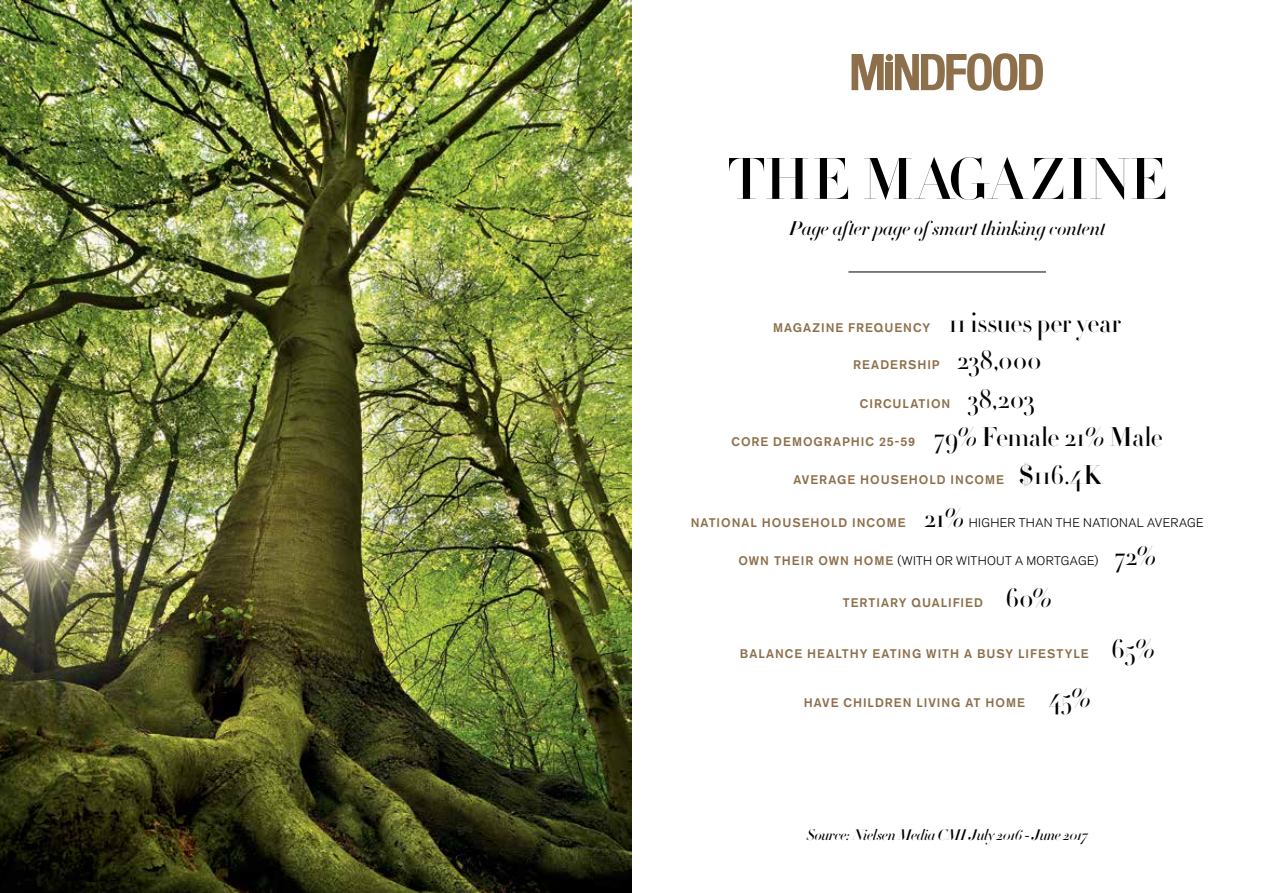
<style>
.page{position:relative;width:1263px;height:893px;background:#fff}
.page>*{position:absolute;margin:0;border:0;box-sizing:border-box;transform-origin:0 0}
.t1{font:500 57.6px "HTF Didot M96";color:#000}
.t2{font:500 26.55px "HTF Didot M96";letter-spacing:-.005em;color:#000}
.t3{font:italic 500 19.5px "HTF Didot M96";color:#000}
.t4{font:italic 500 15px "HTF Didot M96";letter-spacing:-.015em;color:#000}
.t5{font:500 12.45px "Akzidenz Grotesk Pro";letter-spacing:.08em;color:#8d6f4b}
.t6{font:300 12.45px "Akzidenz Grotesk Pro";letter-spacing:.025em;color:#000}
.s1{font-family:"HTF Didot M96";font-size:26.55px;color:#000}
.s2{font-weight:500;color:#8d6f4b}
.s3{font-family:"HTF Didot M96";font-weight:500;font-size:26.55px}
</style>
<div class="page">
<img style="left:0;top:0;width:631px;height:893px">
<svg style="left:851px;top:54px;width:33px;height:36px"></svg>
<div style="left:886px;top:63px;width:7px;height:27px;background:#8d6f4b"></div>
<svg style="left:895px;top:53px;width:148px;height:38px"></svg>
<div style="left:886px;top:54px;width:7px;height:7px;background:#8d6f4b;border-radius:50%"></div>
<hr style="left:848px;top:272px;width:198px;height:1px;background:#000">
<h1 class="t1" style="left:728px;top:138px;width:440px">THE MAGAZINE</h1>
<h3 class="t3" style="left:789px;top:213px;width:317px">Page after page of smart thinking content</h3>
<p class="t5" style="left:773px;top:320px;width:350px">MAGAZINE FREQUENCY <span class="s1">11 issues per year</span></p>
<p class="t5" style="left:853px;top:357px;width:88px">READERSHIP</p>
<h2 class="t2" style="left:957px;top:341px;width:86px">238,000</h2>
<p class="t5" style="left:860px;top:395px;width:92px">CIRCULATION</p>
<h2 class="t2" style="left:968px;top:379px;width:68px">38,203</h2>
<p class="t5" style="left:731px;top:433px;width:433px">CORE DEMOGRAPHIC 25-59 <span class="s1">79% Female 21% Male</span></p>
<p class="t5" style="left:793px;top:471px;width:309px">AVERAGE HOUSEHOLD INCOME <span class="s1">$116.4K</span></p>
<p class="t6" style="left:691px;top:515px;width:514px"><span class="s2">NATIONAL HOUSEHOLD INCOME</span> <span class="s3">21%</span> HIGHER THAN THE NATIONAL AVERAGE</p>
<p class="t6" style="left:738px;top:553px;width:419px"><span class="s2">OWN THEIR OWN HOME</span> (WITH OR WITHOUT A MORTGAGE) <span class="s3">72%</span></p>
<p class="t5" style="left:843px;top:594px;width:210px">TERTIARY QUALIFIED <span class="s1">60%</span></p>
<p class="t5" style="left:740px;top:646px;width:416px">BALANCE HEALTHY EATING WITH A BUSY LIFESTYLE <span class="s1">65%</span></p>
<p class="t5" style="left:804px;top:694px;width:289px">HAVE CHILDREN LIVING AT HOME <span class="s1">45%</span></p>
<p class="t4" style="left:806px;top:823px;width:283px">Source: Nielsen Media CMI July 2016 - June 2017</p>
</div>
